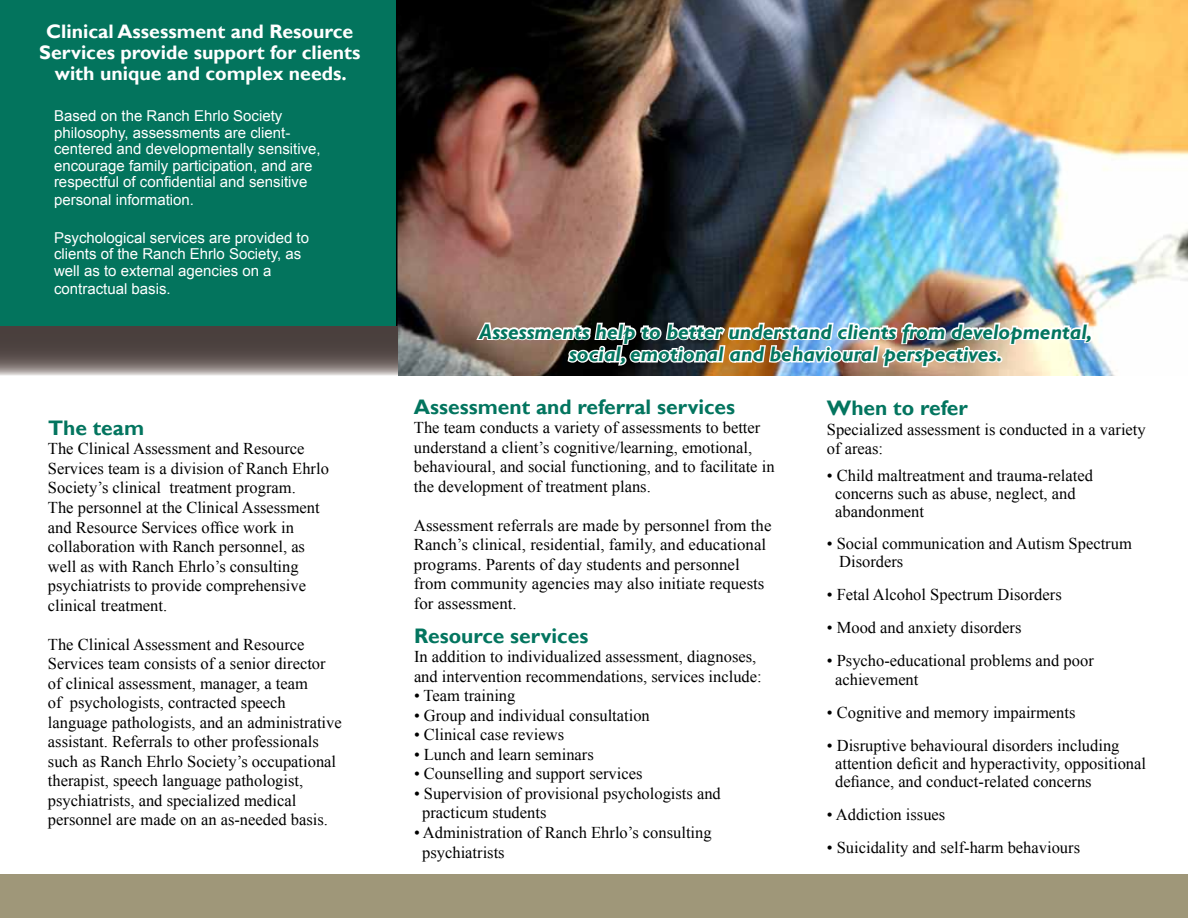
<style>
.page{position:relative;width:1188px;height:918px;background:#fff}
.page>*{position:absolute;margin:0;border:0;box-sizing:border-box;transform-origin:0 0}
.t1{font:italic 700 21px/22.5px "Gill Sans";color:#03755f;text-align:center}
.t2{font:700 21px "Gill Sans";color:#03755f}
.t3{font:700 19.5px/21px "Gill Sans";color:#fff;text-align:center}
.t4{font:16.5px/19.5px "Times New Roman";color:#000}
.t5{font:15px/16.5px "Arial";color:#fff}
</style>
<div class="page">
<img style="left:397px;top:0;width:791px;height:375px">
<div style="left:0;top:0;width:397px;height:327px;background:#03745d"></div>
<svg style="left:0;top:327px;width:397px;height:48px;background:#645a58"></svg>
<div style="left:0;top:875px;width:1188px;height:43px;background:#9f9779"></div>
<img style="left:474px;top:289px;width:620px;height:87px">
<p class="t3" style="left:39px;top:22px;width:323px">Clinical Assessment and Resource<br>Services provide support for clients with unique and complex needs.</p>
<p class="t5" style="left:54px;top:108px;width:268px">Based on the Ranch Ehrlo Society philosophy, assessments are client&shy;centered and developmentally sensitive, encourage family participation, and are respectful of confidential and sensitive</p>
<p class="t5" style="left:54px;top:192px;width:142px">personal information.</p>
<p class="t5" style="left:54px;top:229px;width:257px">Psychological services are provided to clients of the Ranch Ehrlo Society, as well as to external agencies on a</p>
<p class="t5" style="left:54px;top:280px;width:118px">contractual basis.</p>
<p class="t2" style="left:48px;top:415px;width:98px">The team</p>
<p class="t4" style="left:48px;top:439px;width:282px">The Clinical Assessment and Resource Services team is a division of Ranch Ehrlo Society’s clinical treatment program.<br>The personnel at the Clinical Assessment and Resource Services office work in collaboration with Ranch personnel, as well as with Ranch Ehrlo’s consulting psychiatrists to provide comprehensive clinical treatment.</p>
<p class="t4" style="left:48px;top:634px;width:295px">The Clinical Assessment and Resource Services team consists of a senior director of clinical assessment, manager, a team<br>of psychologists, contracted speech language pathologists, and an administrative assistant. Referrals to other professionals such as Ranch Ehrlo Society’s occupational therapist, speech language pathologist, psychiatrists, and specialized medical personnel are made on an as-needed basis.</p>
<p class="t1" style="left:479px;top:321px;width:615px">Assessments help to better understand clients from developmental, social, emotional and behavioural perspectives.</p>
<p class="t2" style="left:414px;top:394px;width:323px">Assessment and referral services</p>
<p class="t4" style="left:414px;top:418px;width:362px">The team conducts a variety of assessments to better understand a client’s cognitive/learning, emotional, behavioural, and social functioning, and to facilitate in the development of treatment plans.</p>
<p class="t4" style="left:414px;top:515px;width:359px">Assessment referrals are made by personnel from the Ranch’s clinical, residential, family, and educational programs. Parents of day students and personnel from community agencies may also initiate requests for assessment.</p>
<p class="t2" style="left:827px;top:396px;width:142px">When to refer</p>
<p class="t4" style="left:827px;top:419px;width:320px">Specialized assessment is conducted in a variety of areas:</p>
<p class="t4" style="left:835px;top:467px;width:259px;line-height:18px;text-indent:-8px">• Child maltreatment and trauma-related concerns such as abuse, neglect, and abandonment</p>
<p class="t4" style="left:839px;top:534px;width:294px;line-height:18px;text-indent:-12px">• Social communication and Autism Spectrum<br>Disorders</p>
<p class="t4" style="left:827px;top:584px;width:236px">• Fetal Alcohol Spectrum Disorders</p>
<p class="t4" style="left:827px;top:617px;width:196px">• Mood and anxiety disorders</p>
<p class="t4" style="left:835px;top:650px;width:260px;text-indent:-8px">• Psycho-educational problems and poor achievement</p>
<p class="t4" style="left:827px;top:703px;width:250px">• Cognitive and memory impairments</p>
<p class="t4" style="left:835px;top:737px;width:312px;line-height:18px;text-indent:-8px">• Disruptive behavioural disorders including attention deficit and hyperactivity, oppositional defiance, and conduct-related concerns</p>
<p class="t4" style="left:827px;top:805px;width:120px">• Addiction issues</p>
<p class="t4" style="left:827px;top:838px;width:255px">• Suicidality and self-harm behaviours</p>
<p class="t2" style="left:414px;top:623px;width:176px">Resource services</p>
<p class="t4" style="left:414px;top:647px;width:349px">In addition to individualized assessment, diagnoses, and intervention recommendations, services include:</p>
<p class="t4" style="left:414px;top:686px;width:103px">• Team training</p>
<p class="t4" style="left:414px;top:705px;width:237px">• Group and individual consultation</p>
<p class="t4" style="left:414px;top:725px;width:152px">• Clinical case reviews</p>
<p class="t4" style="left:414px;top:744px;width:181px">• Lunch and learn seminars</p>
<p class="t4" style="left:414px;top:764px;width:230px">• Counselling and support services</p>
<p class="t4" style="left:422px;top:783px;width:300px;text-indent:-8px">• Supervision of provisional psychologists and practicum students</p>
<p class="t4" style="left:422px;top:822px;width:291px;text-indent:-8px">• Administration of Ranch Ehrlo’s consulting psychiatrists</p>
</div>
